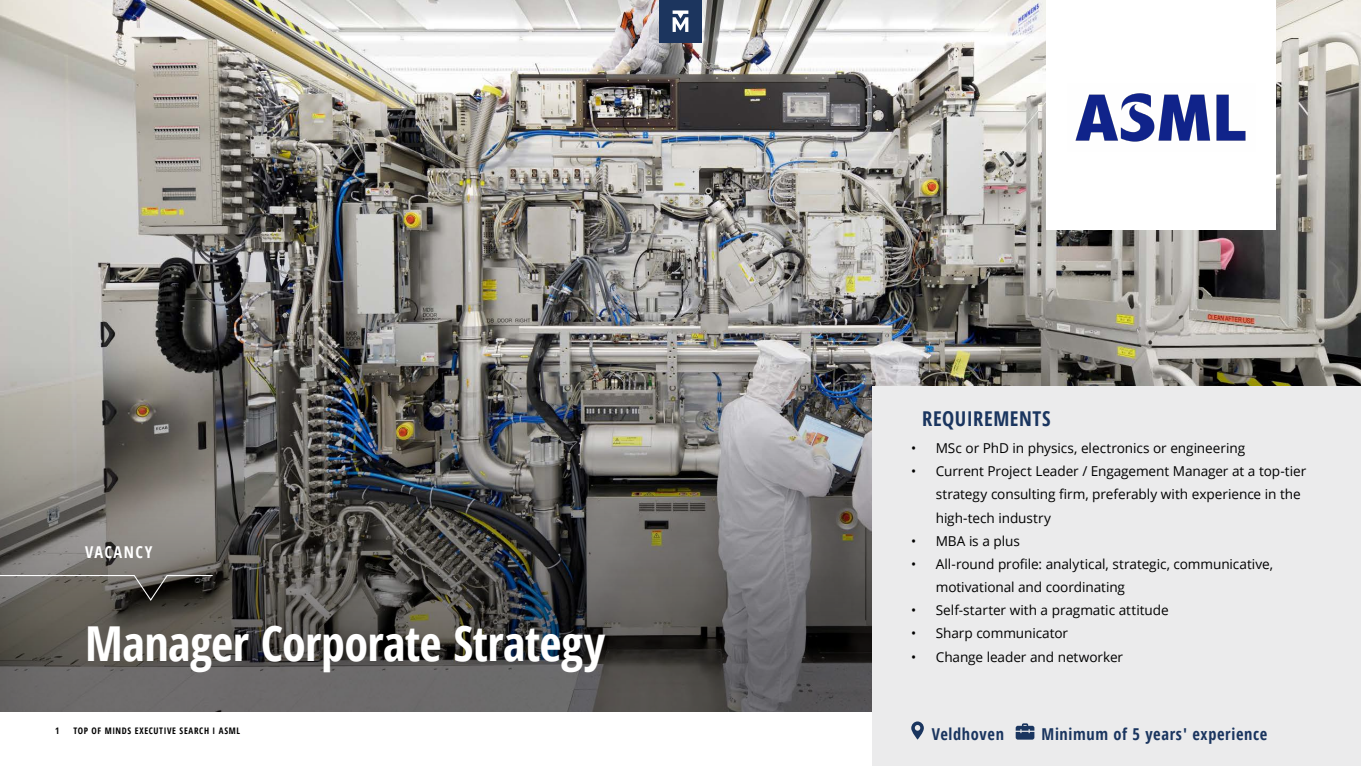
<style>
.page{position:relative;width:1361px;height:766px;background:#fff}
.page>*{position:absolute;margin:0;border:0;box-sizing:border-box;transform-origin:0 0}
.t1{font:700 48.15px "Open Sans Condensed";letter-spacing:-.015em;color:#fff}
.t2{font:700 20.4px "Open Sans Condensed";letter-spacing:.03em;color:#1a355f}
.t3{font:700 16.35px "Open Sans Condensed";letter-spacing:.04em;color:#1a355f}
.t4{font:700 16.27px "Open Sans Condensed";letter-spacing:.09em;color:#fff}
.t5{font:13.65px/23.2px "Open Sans";letter-spacing:-.005em;color:#000}
.t6{font:700 9px "Open Sans Condensed";letter-spacing:.075em;color:#000}
</style>
<div class="page">
<img style="left:0;top:0;width:1361px;height:332px">
<svg style="left:0;top:332px;width:1361px;height:379px;background:#686664"></svg>
<svg style="left:0;top:574px;width:214px;height:27px;background:#5b5854"></svg>
<div style="left:872px;top:386px;width:489px;height:379px;background:#ebebec"></div>
<svg style="left:911px;top:721px;width:13px;height:18px"></svg>
<svg style="left:1015px;top:723px;width:19px;height:16px"></svg>
<div style="left:1046px;top:0;width:230px;height:229px;background:#fff"></div>
<img style="left:1075px;top:93px;width:171px;height:49px">
<div style="left:659px;top:0;width:43px;height:43px;background:#1c355e"></div>
<svg style="left:672px;top:10px;width:16px;height:22px"></svg>
<p class="t4" style="left:85px;top:540px;width:69px">VACANCY</p>
<h1 class="t1" style="left:85px;top:610px;width:521px">Manager Corporate Strategy</h1>
<p class="t6" style="left:55px;top:724px;width:6px">1</p>
<p class="t6" style="left:73px;top:724px;width:168px">TOP OF MINDS EXECUTIVE SEARCH I ASML</p>
<h2 class="t2" style="left:922px;top:404px;width:130px">REQUIREMENTS</h2>
<p class="t5" style="left:911px;top:436px;width:335px">• MSc or PhD in physics, electronics or engineering</p>
<p class="t5" style="left:936px;top:459px;width:372px;text-indent:-25px">• Current Project Leader / Engagement Manager at a top-tier strategy consulting firm, preferably with experience in the high-tech industry</p>
<p class="t5" style="left:911px;top:528px;width:110px">• MBA is a plus</p>
<p class="t5" style="left:936px;top:552px;width:339px;text-indent:-25px">• All-round profile: analytical, strategic, communicative, motivational and coordinating</p>
<p class="t5" style="left:911px;top:598px;width:259px">• Self-starter with a pragmatic attitude</p>
<p class="t5" style="left:911px;top:621px;width:158px">• Sharp communicator</p>
<p class="t5" style="left:911px;top:644px;width:213px">• Change leader and networker</p>
<p class="t3" style="left:932px;top:722px;width:74px">Veldhoven</p>
<p class="t3" style="left:1041px;top:722px;width:227px">Minimum of 5 years' experience</p>
</div>
